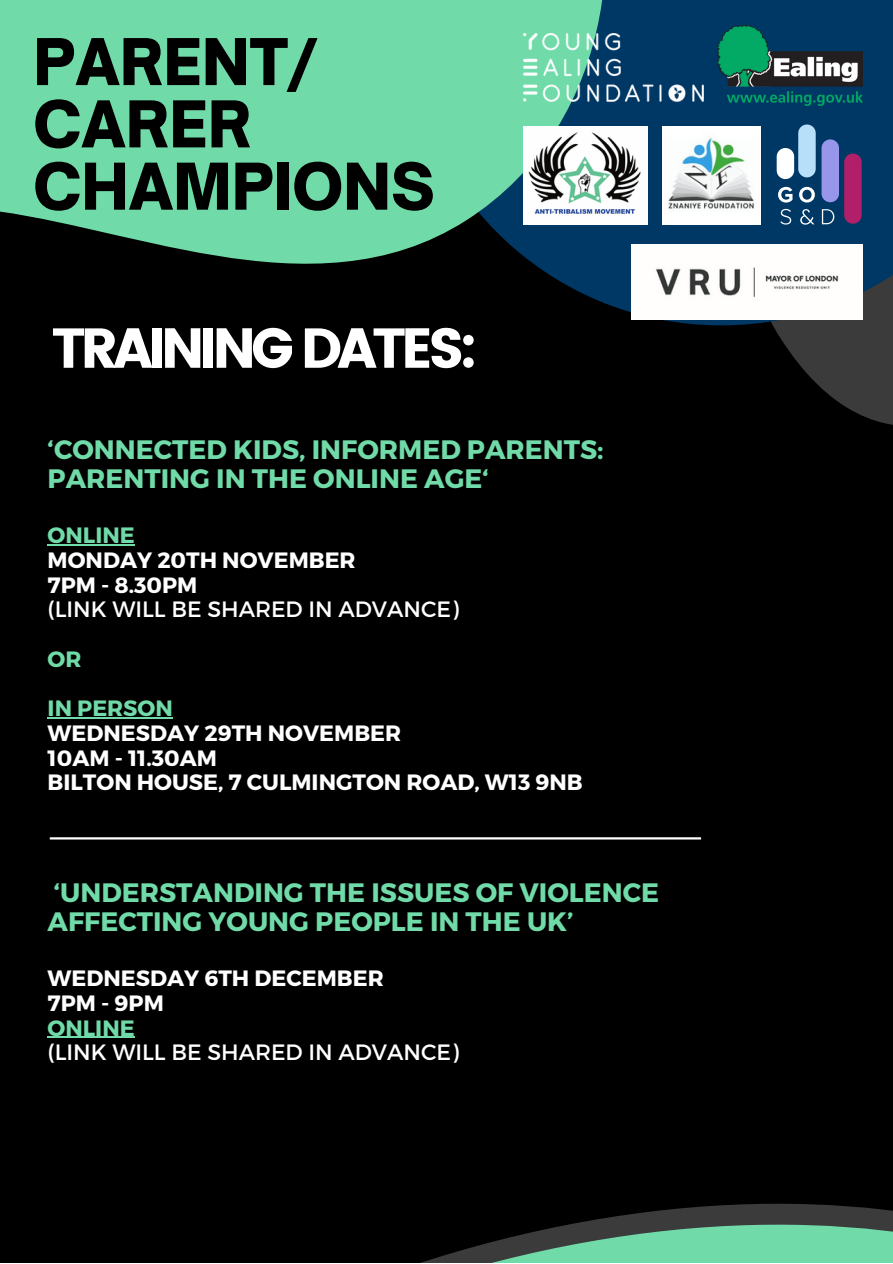
<style>
.page{position:relative;width:893px;height:1264px;background:#fff}
.page>*{position:absolute;margin:0;border:0;box-sizing:border-box;transform-origin:0 0}
.t1{font:900 61.65px "Open Sauce One";color:#000}
.t2{font:56.1px "Poppins";letter-spacing:-.09em;color:#fff}
.t3{font:700 26.7px "Montserrat";color:#70dba8}
.t4{font:700 22.2px "Montserrat";color:#fff}
.t5{font:22.2px "Montserrat";color:#fff}
.t6{font:700 22.2px "Montserrat";color:#70dba8}
</style>
<div class="page">
<div style="left:0;top:0;width:892px;height:1262px;background:#000"></div>
<svg style="left:773px;top:325px;width:119px;height:100px;fill:#3b3b3b"></svg>
<div style="left:404px;top:0;width:488px;height:325px;background:#003865"></div>
<svg style="left:0;top:0;width:746px;height:326px;fill:#70dba8"></svg>
<svg style="left:423px;top:1203px;width:469px;height:59px"></svg>
<img style="left:523px;top:34px;width:180px;height:67px">
<img style="left:717px;top:25px;width:145px;height:80px">
<svg style="left:776px;top:124px;width:39px;height:55px"></svg>
<svg style="left:778px;top:187px;width:14px;height:15px"></svg>
<svg style="left:799px;top:187px;width:15px;height:15px"></svg>
<svg style="left:780px;top:209px;width:11px;height:15px"></svg>
<svg style="left:821px;top:139px;width:40px;height:85px"></svg>
<svg style="left:800px;top:209px;width:14px;height:16px"></svg>
<hr style="left:48px;top:544px;width:87px;height:1px;background:#70dba8">
<hr style="left:48px;top:717px;width:125px;height:1px;background:#70dba8">
<hr style="left:48px;top:1036px;width:87px;height:1px;background:#70dba8">
<img style="left:631px;top:244px;width:231px;height:76px">
<img style="left:523px;top:127px;width:124px;height:98px">
<img style="left:662px;top:127px;width:98px;height:97px">
<hr style="left:50px;top:837px;width:651px;height:2px;background:#fff">
<p class="t1" style="left:33px;top:23px;width:286px">PARENT/</p>
<p class="t1" style="left:33px;top:86px;width:220px">CARER</p>
<p class="t1" style="left:33px;top:148px;width:403px">CHAMPIONS</p>
<p class="t2" style="left:51px;top:315px;width:427px">TRAINING DATES:</p>
<p class="t3" style="left:48px;top:432px;width:557px">‘CONNECTED KIDS, INFORMED PARENTS:</p>
<p class="t3" style="left:48px;top:461px;width:442px">PARENTING IN THE ONLINE AGE‘</p>
<p class="t6" style="left:48px;top:520px;width:89px">ONLINE</p>
<p class="t4" style="left:48px;top:545px;width:309px">MONDAY 20TH NOVEMBER</p>
<p class="t4" style="left:48px;top:570px;width:151px">7PM - 8.30PM</p>
<p class="t5" style="left:48px;top:595px;width:412px">(LINK WILL BE SHARED IN ADVANCE)</p>
<p class="t6" style="left:48px;top:644px;width:35px">OR</p>
<p class="t6" style="left:48px;top:694px;width:127px">IN PERSON</p>
<p class="t4" style="left:48px;top:718px;width:355px">WEDNESDAY 29TH NOVEMBER</p>
<p class="t4" style="left:48px;top:743px;width:171px">10AM - 11.30AM</p>
<p class="t4" style="left:48px;top:768px;width:536px">BILTON HOUSE, 7 CULMINGTON ROAD, W13 9NB</p>
<p class="t3" style="left:54px;top:874px;width:606px">‘UNDERSTANDING THE ISSUES OF VIOLENCE</p>
<p class="t3" style="left:48px;top:904px;width:527px">AFFECTING YOUNG PEOPLE IN THE UK’</p>
<p class="t4" style="left:48px;top:963px;width:337px">WEDNESDAY 6TH DECEMBER</p>
<p class="t4" style="left:48px;top:988px;width:118px">7PM - 9PM</p>
<p class="t6" style="left:48px;top:1013px;width:89px">ONLINE</p>
<p class="t5" style="left:48px;top:1037px;width:412px">(LINK WILL BE SHARED IN ADVANCE)</p>
</div>
